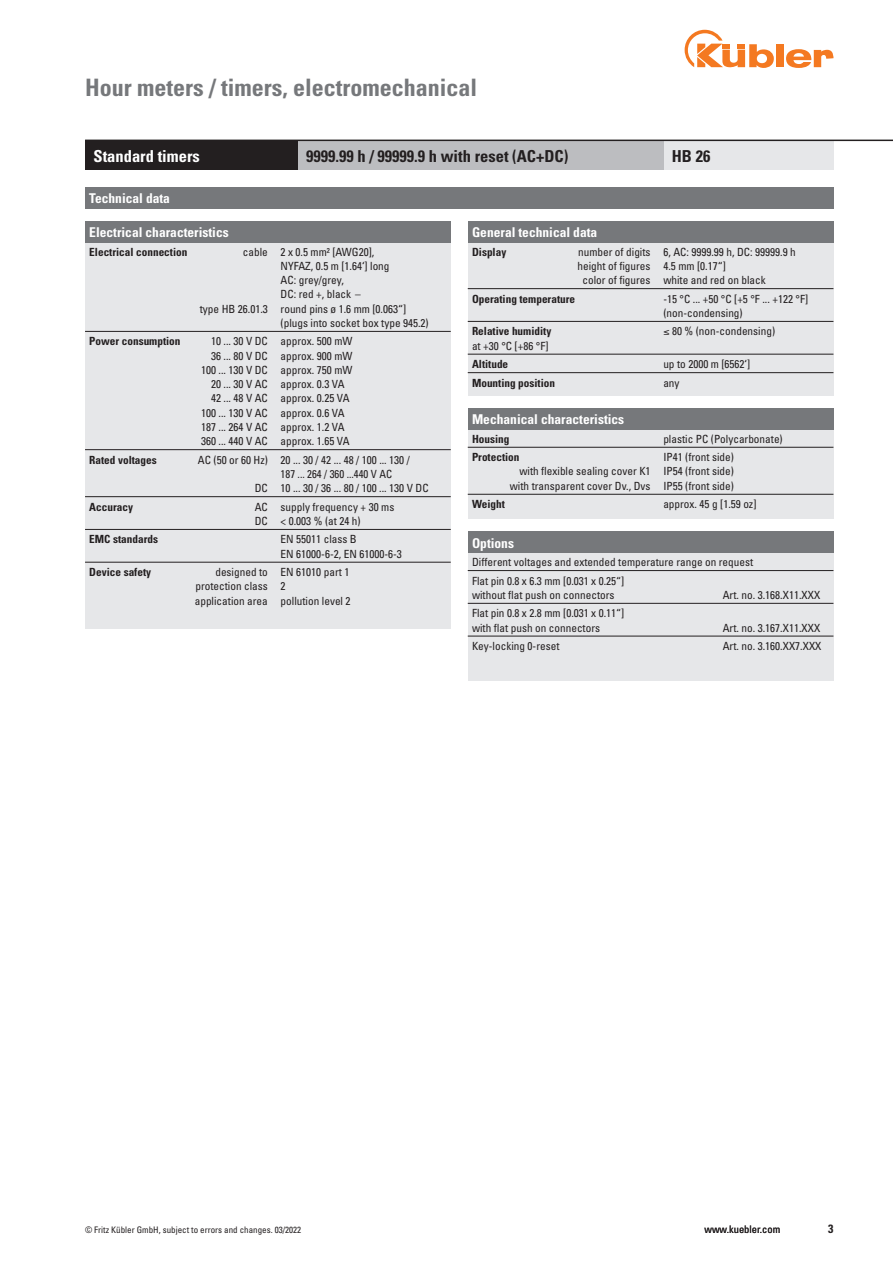
<style>
.page{position:relative;width:893px;height:1263px;background:#fff}
.page>*{position:absolute;margin:0;border:0;box-sizing:border-box;transform-origin:0 0}
.t1{font:700 condensed 24px "Univers";color:#76787b}
.Head_weiß{font:700 condensed 16.5px "Univers";color:#231f20}
.Head_weiß-2{font:700 condensed 16.5px "Univers";color:#fff}
.Bestellschlüssel{font:700 condensed 13.5px "Univers";color:#fff}
.t2{font:700 condensed 12px "Univers";color:#231f20}
.technisch-linie-schw{font:condensed 11.25px/14.2px "Univers";color:#231f20}
.technisch-linie-schw-2{font:700 condensed 11.25px "Univers";color:#231f20}
.t3{font:condensed 10.5px "Univers";color:#231f20}
.t4{font:condensed 9px "Univers";color:#231f20}
</style>
<div class="page">
<div style="left:776px;top:44px;width:8px;height:23px;background:#f47921"></div>
<svg style="left:786px;top:49px;width:47px;height:19px"></svg>
<svg style="left:685px;top:30px;width:89px;height:38px"></svg>
<div style="left:468px;top:242px;width:365px;height:153px;background:#e6e7e9"></div>
<hr style="left:468px;top:288px;width:365px;height:1px;background:#231f20">
<hr style="left:468px;top:321px;width:365px;height:1px;background:#231f20">
<hr style="left:468px;top:354px;width:365px;height:1px;background:#231f20">
<hr style="left:468px;top:372px;width:365px;height:1px;background:#231f20">
<div style="left:468px;top:429px;width:365px;height:90px;background:#e6e7e9"></div>
<hr style="left:468px;top:447px;width:365px;height:1px;background:#231f20">
<hr style="left:468px;top:494px;width:365px;height:1px;background:#231f20">
<div style="left:468px;top:553px;width:365px;height:127px;background:#e6e7e9"></div>
<hr style="left:468px;top:570px;width:365px;height:1px;background:#231f20">
<hr style="left:468px;top:603px;width:365px;height:1px;background:#231f20">
<hr style="left:468px;top:636px;width:365px;height:1px;background:#231f20">
<div style="left:85px;top:242px;width:366px;height:387px;background:#e6e7e9"></div>
<hr style="left:85px;top:331px;width:366px;height:1px;background:#231f20">
<hr style="left:85px;top:449px;width:366px;height:1px;background:#231f20">
<hr style="left:85px;top:496px;width:366px;height:1px;background:#231f20">
<hr style="left:85px;top:529px;width:366px;height:1px;background:#231f20">
<hr style="left:85px;top:562px;width:366px;height:1px;background:#231f20">
<div style="left:468px;top:221px;width:365px;height:21px;background:#76787b"></div>
<div style="left:468px;top:408px;width:365px;height:21px;background:#76787b"></div>
<div style="left:468px;top:531px;width:365px;height:22px;background:#76787b"></div>
<div style="left:85px;top:221px;width:366px;height:21px;background:#76787b"></div>
<div style="left:85px;top:187px;width:748px;height:21px;background:#76787b"></div>
<div style="left:85px;top:140px;width:213px;height:30px;background:#231f20"></div>
<div style="left:663px;top:140px;width:170px;height:30px;background:#e6e7e9"></div>
<div style="left:298px;top:140px;width:365px;height:30px;background:#bcbdc0"></div>
<hr style="left:85px;top:140px;width:808px;height:1px;background:#231f20">
<p class="t1" style="left:85px;top:72px;width:393px">Hour meters / timers, electromechanical</p>
<p class="Head_weiß-2" style="left:94px;top:146px;width:108px">Standard timers</p>
<p class="Head_weiß" style="left:306px;top:146px;width:264px">9999.99 h / 99999.9 h with reset (AC+DC)</p>
<p class="Head_weiß" style="left:672px;top:146px;width:40px">HB 26</p>
<p class="Bestellschlüssel" style="left:89px;top:190px;width:82px">Technical data</p>
<p class="Bestellschlüssel" style="left:89px;top:224px;width:141px">Electrical characteristics</p>
<p class="technisch-linie-schw-2" style="left:89px;top:245px;width:100px">Electrical connection</p>
<p class="technisch-linie-schw" style="left:243px;top:244px;width:133px">cable 2 x 0.5 mm² [AWG20],</p>
<p class="technisch-linie-schw" style="left:281px;top:259px;width:110px">NYFAZ, 0.5 m [1.64‘] long</p>
<p class="technisch-linie-schw" style="left:281px;top:273px;width:65px">AC: grey/grey,</p>
<p class="technisch-linie-schw" style="left:281px;top:287px;width:82px">DC: red +, black –</p>
<p class="technisch-linie-schw" style="left:200px;top:301px;width:208px">type HB 26.01.3 round pins ø 1.6 mm [0.063“]</p>
<p class="technisch-linie-schw" style="left:281px;top:316px;width:150px">(plugs into socket box type 945.2)</p>
<p class="technisch-linie-schw-2" style="left:89px;top:334px;width:93px">Power consumption</p>
<p class="technisch-linie-schw" style="left:211px;top:334px;width:143px">10 ... 30 V DC approx. 500 mW</p>
<p class="technisch-linie-schw" style="left:211px;top:348px;width:143px">36 ... 80 V DC approx. 900 mW</p>
<p class="technisch-linie-schw" style="left:201px;top:363px;width:153px">100 ... 130 V DC approx. 750 mW</p>
<p class="technisch-linie-schw" style="left:211px;top:377px;width:135px">20 ... 30 V AC approx. 0.3 VA</p>
<p class="technisch-linie-schw" style="left:211px;top:391px;width:140px">42 ... 48 V AC approx. 0.25 VA</p>
<p class="technisch-linie-schw" style="left:201px;top:405px;width:145px">100 ... 130 V AC approx. 0.6 VA</p>
<p class="technisch-linie-schw" style="left:201px;top:420px;width:145px">187 ... 264 V AC approx. 1.2 VA</p>
<p class="technisch-linie-schw" style="left:201px;top:434px;width:150px">360 ... 440 V AC approx. 1.65 VA</p>
<p class="technisch-linie-schw-2" style="left:89px;top:453px;width:69px">Rated voltages</p>
<p class="technisch-linie-schw" style="left:198px;top:452px;width:213px">AC (50 or 60 Hz) 20 ... 30 / 42 ... 48 / 100 ... 130 /</p>
<p class="technisch-linie-schw" style="left:281px;top:467px;width:113px">187 ... 264 / 360 ...440 V AC</p>
<p class="technisch-linie-schw" style="left:255px;top:481px;width:175px">DC 10 ... 30 / 36 ... 80 / 100 ... 130 V DC</p>
<p class="technisch-linie-schw-2" style="left:89px;top:500px;width:45px">Accuracy</p>
<p class="technisch-linie-schw" style="left:255px;top:499px;width:141px">AC supply frequency + 30 ms<br>DC &lt; 0.003 % (at 24 h)</p>
<p class="technisch-linie-schw-2" style="left:89px;top:532px;width:70px">EMC standards</p>
<p class="technisch-linie-schw" style="left:281px;top:532px;width:123px">EN 55011 class B<br>EN 61000-6-2, EN 61000-6-3</p>
<p class="technisch-linie-schw-2" style="left:89px;top:565px;width:63px">Device safety</p>
<p class="technisch-linie-schw" style="left:195px;top:565px;width:157px;text-indent:21px">designed to EN 61010 part 1 protection class 2<br>application area pollution level 2</p>
<p class="Bestellschlüssel" style="left:472px;top:224px;width:127px">General technical data</p>
<p class="technisch-linie-schw-2" style="left:472px;top:245px;width:36px">Display</p>
<p class="technisch-linie-schw" style="left:578px;top:244px;width:219px">number of digits 6, AC: 9999.99 h, DC: 99999.9 h</p>
<p class="technisch-linie-schw" style="left:577px;top:259px;width:150px">height of figures 4.5 mm [0.17“]</p>
<p class="technisch-linie-schw" style="left:582px;top:273px;width:185px">color of figures white and red on black</p>
<p class="technisch-linie-schw-2" style="left:472px;top:292px;width:105px">Operating temperature</p>
<p class="technisch-linie-schw" style="left:663px;top:291px;width:146px">-15 °C ... +50 °C [+5 °F ... +122 °F] (non-condensing)</p>
<p class="technisch-linie-schw-2" style="left:472px;top:324px;width:81px">Relative humidity</p>
<p class="technisch-linie-schw" style="left:663px;top:324px;width:113px">≤ 80 % (non-condensing)</p>
<p class="technisch-linie-schw" style="left:472px;top:338px;width:78px">at +30 °C [+86 °F]</p>
<p class="technisch-linie-schw-2" style="left:472px;top:357px;width:38px">Altitude</p>
<p class="technisch-linie-schw" style="left:663px;top:357px;width:88px">up to 2000 m [6562‘]</p>
<p class="technisch-linie-schw-2" style="left:472px;top:376px;width:85px">Mounting position</p>
<p class="technisch-linie-schw" style="left:663px;top:375px;width:18px">any</p>
<p class="Bestellschlüssel" style="left:472px;top:411px;width:154px">Mechanical characteristics</p>
<p class="technisch-linie-schw-2" style="left:472px;top:432px;width:39px">Housing</p>
<p class="technisch-linie-schw" style="left:663px;top:431px;width:121px">plastic PC (Polycarbonate)</p>
<p class="technisch-linie-schw-2" style="left:472px;top:450px;width:49px">Protection</p>
<p class="technisch-linie-schw" style="left:510px;top:450px;width:226px;text-align:right">IP41 (front side)<br>with flexible sealing cover K1 IP54 (front side) with transparent cover Dv., Dvs IP55 (front side)</p>
<p class="technisch-linie-schw-2" style="left:472px;top:497px;width:34px">Weight</p>
<p class="technisch-linie-schw" style="left:663px;top:497px;width:95px">approx. 45 g [1.59 oz]</p>
<p class="Bestellschlüssel" style="left:472px;top:534px;width:43px">Options</p>
<p class="technisch-linie-schw" style="left:472px;top:555px;width:283px">Different voltages and extended temperature range on request</p>
<p class="technisch-linie-schw" style="left:472px;top:573px;width:154px">Flat pin 0.8 x 6.3 mm [0.031 x 0.25“] without flat push on connectors</p>
<p class="technisch-linie-schw" style="left:723px;top:587px;width:99px">Art. no. 3.168.X11.XXX</p>
<p class="technisch-linie-schw" style="left:472px;top:606px;width:154px">Flat pin 0.8 x 2.8 mm [0.031 x 0.11“] with flat push on connectors</p>
<p class="technisch-linie-schw" style="left:723px;top:620px;width:99px">Art. no. 3.167.X11.XXX</p>
<p class="technisch-linie-schw" style="left:472px;top:639px;width:89px">Key-locking 0-reset</p>
<p class="technisch-linie-schw" style="left:723px;top:639px;width:100px">Art. no. 3.160.XX7.XXX</p>
<p class="t4" style="left:85px;top:1224px;width:218px">© Fritz Kübler GmbH, subject to errors and changes. 03/2022</p>
<p class="t3" style="left:704px;top:1223px;width:77px">www.kuebler.com</p>
<p class="t2" style="left:828px;top:1221px;width:7px">3</p>
</div>
